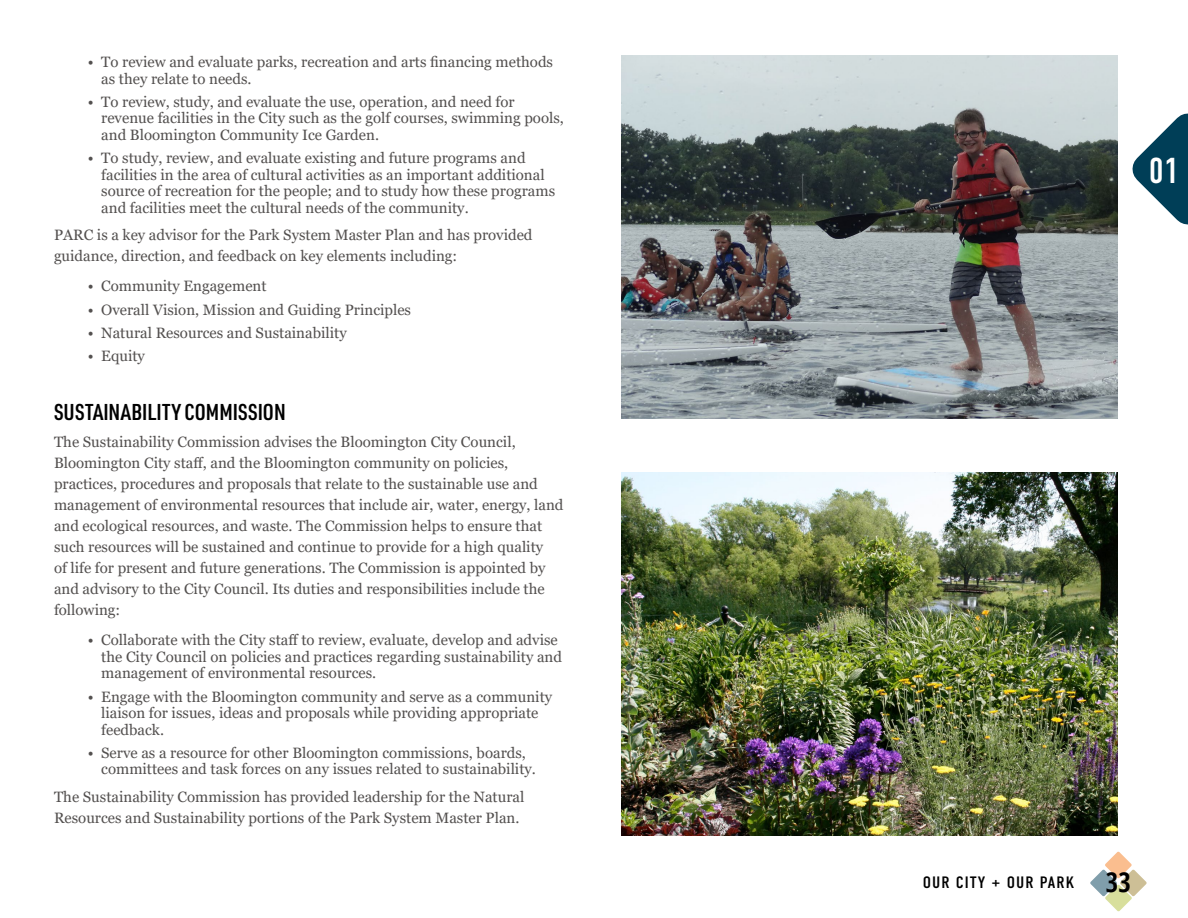
<style>
.page{position:relative;width:1188px;height:918px;background:#fff}
.page>*{position:absolute;margin:0;border:0;box-sizing:border-box;transform-origin:0 0}
.t1{font:36px "DIN Condensed";color:#fff}
.t2{font:600 22.5px "URWDIN Cond";color:#000}
.t3{font:16.5px "DIN Condensed";letter-spacing:.06em;color:#000;scale:1.1 1}
.t4{font:15px/16.5px "Georgia";color:#53504f}
.s1{font-family:"Open Sans Condensed";font-weight:700;font-size:27px}
</style>
<div class="page">
<img style="left:621px;top:473px;width:497px;height:362px">
<img style="left:621px;top:56px;width:497px;height:362px">
<svg style="left:1105px;top:86px;width:83px;height:166px"></svg>
<svg style="left:1090px;top:852px;width:57px;height:59px"></svg>
<p class="t4" style="left:101px;top:54px;width:453px;text-indent:-14px">• To review and evaluate parks, recreation and arts financing methods as they relate to needs.</p>
<p class="t4" style="left:101px;top:94px;width:464px;text-indent:-14px">• To review, study, and evaluate the use, operation, and need for revenue facilities in the City such as the golf courses, swimming pools, and Bloomington Community Ice Garden.</p>
<p class="t4" style="left:101px;top:150px;width:455px;text-indent:-14px">• To study, review, and evaluate existing and future programs and facilities in the area of cultural activities as an important additional source of recreation for the people; and to study how these programs and facilities meet the cultural needs of the community.</p>
<p class="t4" style="left:54px;top:225px;width:480px;line-height:21px">PARC is a key advisor for the Park System Master Plan and has provided guidance, direction, and feedback on key elements including:</p>
<p class="t4" style="left:88px;top:278px;width:180px">• Community Engagement</p>
<p class="t4" style="left:88px;top:301px;width:325px">• Overall Vision, Mission and Guiding Principles</p>
<p class="t4" style="left:88px;top:325px;width:261px">• Natural Resources and Sustainability</p>
<p class="t4" style="left:88px;top:348px;width:59px">• Equity</p>
<h2 class="t2" style="left:54px;top:397px;width:233px">SUSTAINABILITY COMMISSION</h2>
<p class="t4" style="left:54px;top:432px;width:511px;line-height:21px">The Sustainability Commission advises the Bloomington City Council, Bloomington City staff, and the Bloomington community on policies, practices, procedures and proposals that relate to the sustainable use and management of environmental resources that include air, water, energy, land and ecological resources, and waste. The Commission helps to ensure that such resources will be sustained and continue to provide for a high quality<br>of life for present and future generations. The Commission is appointed by and advisory to the City Council. Its duties and responsibilities include the following:</p>
<p class="t4" style="left:101px;top:632px;width:462px;text-indent:-14px">• Collaborate with the City staff to review, evaluate, develop and advise the City Council on policies and practices regarding sustainability and management of environmental resources.</p>
<p class="t4" style="left:101px;top:688px;width:453px;text-indent:-14px">• Engage with the Bloomington community and serve as a community liaison for issues, ideas and proposals while providing appropriate feedback.</p>
<p class="t4" style="left:101px;top:745px;width:436px;text-indent:-14px">• Serve as a resource for other Bloomington commissions, boards, committees and task forces on any issues related to sustainability.</p>
<p class="t4" style="left:54px;top:787px;width:472px;line-height:21px">The Sustainability Commission has provided leadership for the Natural<br>Resources and Sustainability portions of the Park System Master Plan.</p>
<h1 class="t1" style="left:1149px;top:150px;width:32px">01</h1>
<p class="t3" style="left:923px;top:873px;width:191px">OUR CITY + OUR PARK <span class="s1">33</span></p>
</div>
